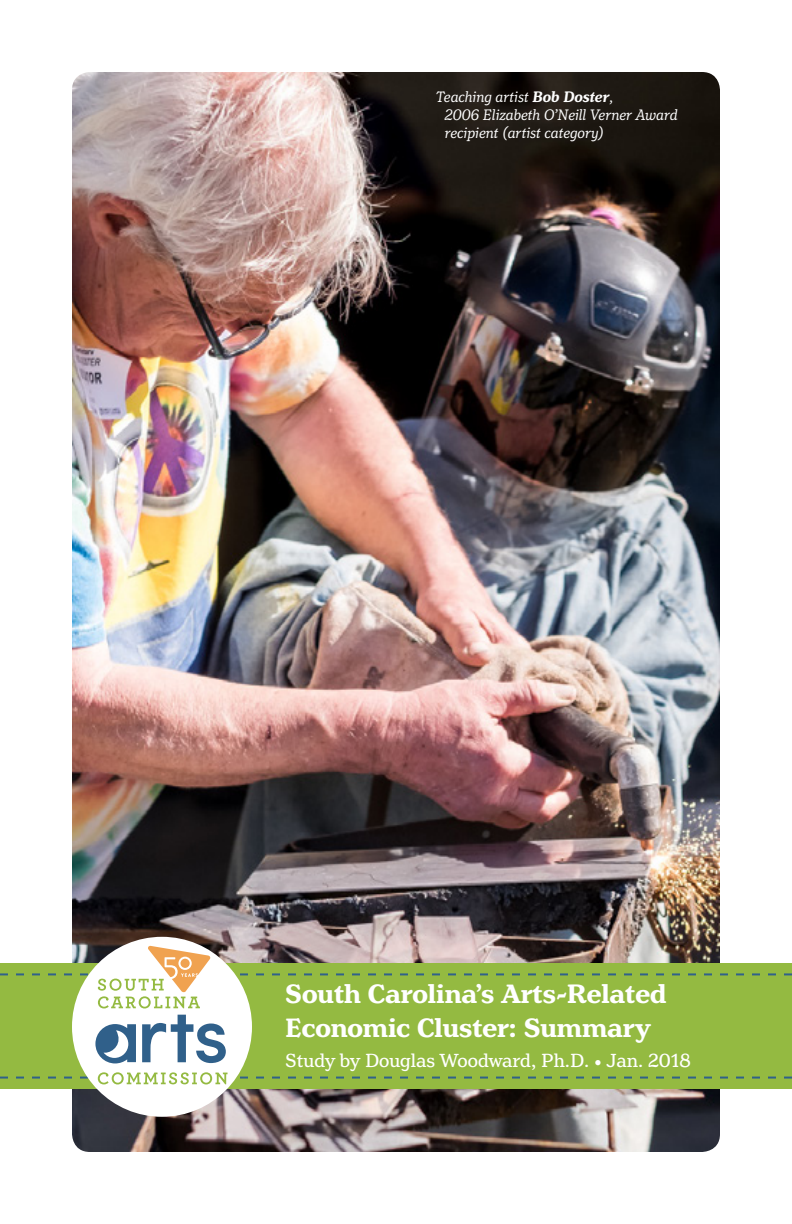
<style>
.page{position:relative;width:792px;height:1224px;background:#fff}
.page>*{position:absolute;margin:0;border:0;box-sizing:border-box;transform-origin:0 0}
.t1{font:700 28px/34px "Henriette";color:#fff}
.t2{font:20px "Henriette";color:#fff}
.t3{font:italic 16px/18px "Henriette";color:#fff}
.s1{font-weight:700}
.s2{font-family:"Minion Pro"}
</style>
<div class="page">
<img style="left:72px;top:72px;width:648px;height:1080px">
<div style="left:0;top:963px;width:792px;height:126px;background:#94ba41"></div>
<div style="left:72px;top:937px;width:180px;height:180px;background:#fff;border-radius:50%"></div>
<svg style="left:0;top:1072px;width:792px;height:12px"></svg>
<svg style="left:95px;top:1024px;width:41px;height:39px"></svg>
<svg style="left:142px;top:1015px;width:84px;height:48px"></svg>
<svg style="left:0;top:946px;width:792px;height:63px"></svg>
<p class="t3" style="left:445px;top:88px;width:234px;text-indent:-9px">Teaching artist <span class="s1">Bob Doster</span>,<br>2006 Elizabeth O’Neill Verner Award recipient (artist category)</p>
<h1 class="t1" style="left:285px;top:977px;width:383px">South Carolina’s Arts-Related<br>Economic Cluster: Summary</h1>
<p class="t2" style="left:285px;top:1049px;width:407px">Study by Douglas Woodward, Ph.D. <span class="s2">•</span> Jan. 2018</p>
</div>
